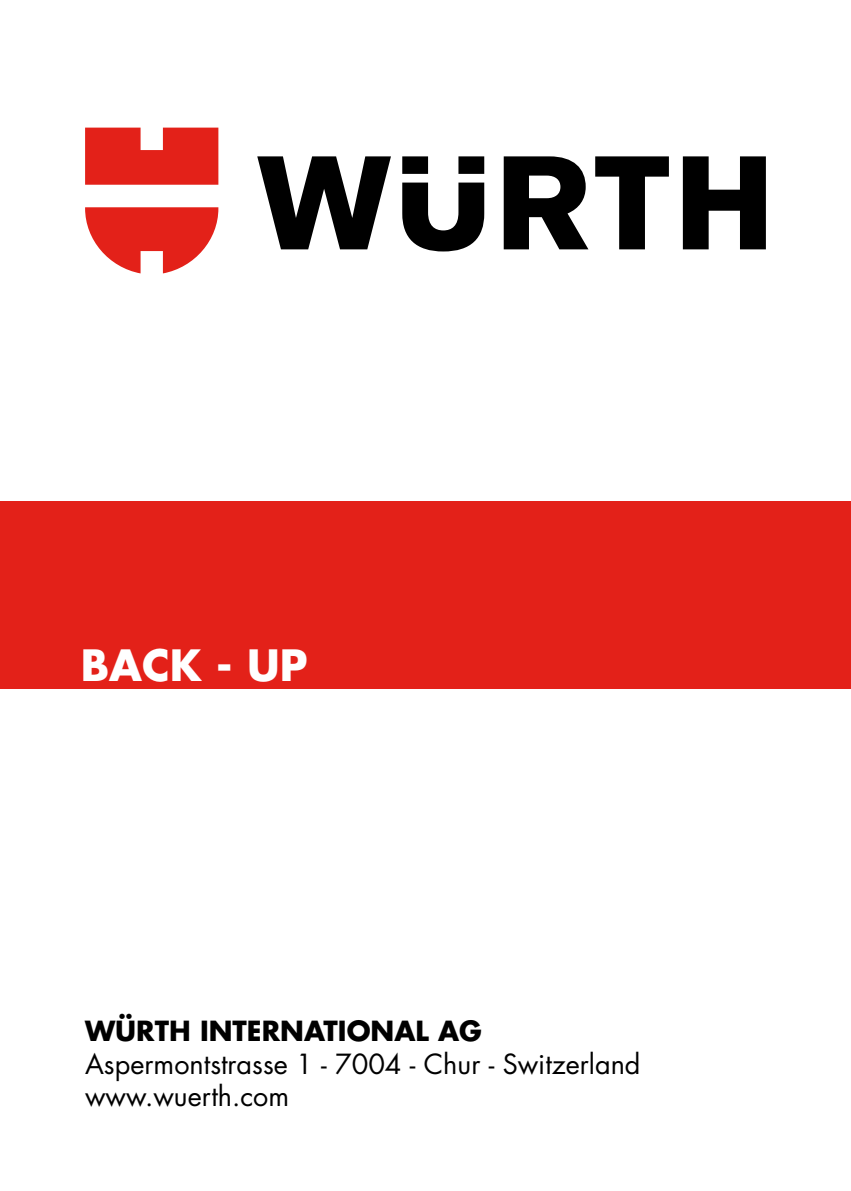
<style>
.page{position:relative;width:851px;height:1191px;background:#fff}
.page>*{position:absolute;margin:0;border:0;box-sizing:border-box;transform-origin:0 0}
.t1{font:700 42px "Futura";color:#fff}
.t2{font:27px/32.4px "Futura";color:#000}
.t3{font:700 27px "Futura";color:#000}
</style>
<div class="page">
<div style="left:0;top:502px;width:850px;height:187px;background:#e32119"></div>
<svg style="left:257px;top:156px;width:508px;height:95px;fill:#000"></svg>
<svg style="left:85px;top:128px;width:133px;height:145px"></svg>
<h1 class="t1" style="left:81px;top:637px;width:228px">BACK - UP</h1>
<p class="t3" style="left:85px;top:1013px;width:398px">WÜRTH INTERNATIONAL AG</p>
<p class="t2" style="left:85px;top:1047px;width:557px">Aspermontstrasse 1 - 7004 - Chur - Switzerland www.wuerth.com</p>
</div>
